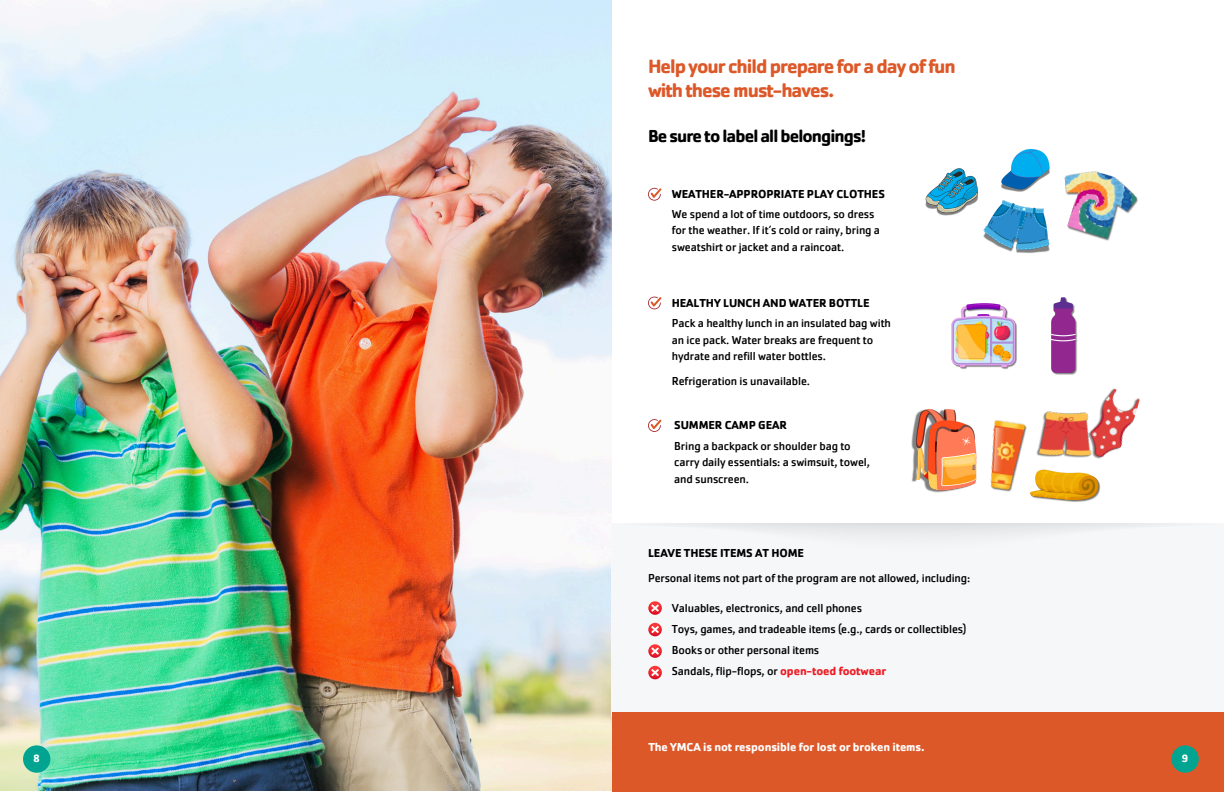
<style>
.page{position:relative;width:1224px;height:792px;background:#fff}
.page>*{position:absolute;margin:0;border:0;box-sizing:border-box;transform-origin:0 0}
.t1{font:700 20px/24px "Cachet Pro";letter-spacing:-.05em;color:#dd5828}
.t2{font:700 18px "Cachet Pro";letter-spacing:-.05em;color:#000}
.t3{font:12px/16.5px "Cachet Pro";letter-spacing:-.01em;color:#000}
.t4{font:700 12px "Cachet Pro";letter-spacing:-.01em;color:#000}
.t5{font:700 12px "Cachet Pro";letter-spacing:-.01em;color:#fff}
.t6{font:700 11px "Cachet Pro";color:#fff}
.s1{font-weight:700;color:#ed1c24}
</style>
<div class="page">
<img style="left:0;top:0;width:612px;height:791px">
<svg style="left:648px;top:188px;width:13px;height:13px"></svg>
<svg style="left:648px;top:297px;width:13px;height:12px"></svg>
<svg style="left:648px;top:419px;width:13px;height:13px"></svg>
<img style="left:911px;top:409px;width:66px;height:84px">
<img style="left:990px;top:419px;width:37px;height:73px">
<img style="left:952px;top:303px;width:65px;height:66px">
<img style="left:1051px;top:297px;width:27px;height:74px">
<img style="left:1001px;top:150px;width:49px;height:42px">
<img style="left:925px;top:169px;width:53px;height:47px">
<img style="left:983px;top:201px;width:67px;height:52px">
<img style="left:1064px;top:171px;width:74px;height:70px">
<img style="left:1036px;top:371px;width:104px;height:88px">
<img style="left:1030px;top:469px;width:71px;height:33px">
<div style="left:612px;top:523px;width:612px;height:194px;background:#f6f7f9"></div>
<div style="left:612px;top:713px;width:612px;height:79px;background:#dd5828"></div>
<svg style="left:648px;top:601px;width:14px;height:14px"></svg>
<svg style="left:651px;top:604px;width:8px;height:8px"></svg>
<svg style="left:648px;top:623px;width:14px;height:13px"></svg>
<svg style="left:651px;top:626px;width:8px;height:7px"></svg>
<svg style="left:648px;top:644px;width:14px;height:14px"></svg>
<svg style="left:651px;top:647px;width:8px;height:8px"></svg>
<svg style="left:648px;top:666px;width:14px;height:13px"></svg>
<svg style="left:651px;top:669px;width:8px;height:7px"></svg>
<div style="left:23px;top:745px;width:27px;height:28px;background:#01a490;border-radius:50%"></div>
<div style="left:1171px;top:745px;width:28px;height:28px;background:#01a490;border-radius:50%"></div>
<p class="t1" style="left:648px;top:54px;width:309px">Help your child prepare for a day of fun with these must-haves.</p>
<p class="t2" style="left:648px;top:124px;width:219px">Be sure to label all belongings!</p>
<h1 class="t4" style="left:672px;top:186px;width:215px">WEATHER-APPROPRIATE PLAY CLOTHES</h1>
<p class="t3" style="left:672px;top:206px;width:210px">We spend a lot of time outdoors, so dress for the weather. If it’s cold or rainy, bring a sweatshirt or jacket and a raincoat.</p>
<p class="t4" style="left:672px;top:296px;width:199px">HEALTHY LUNCH AND WATER BOTTLE</p>
<h2 class="t3" style="left:672px;top:315px;width:221px">Pack a healthy lunch in an insulated bag with an ice pack. Water breaks are frequent to hydrate and refill water bottles.</h2>
<p class="t3" style="left:672px;top:372px;width:140px">Refrigeration is unavailable.</p>
<p class="t4" style="left:674px;top:418px;width:114px">SUMMER CAMP GEAR</p>
<h1 class="t3" style="left:674px;top:437px;width:197px">Bring a backpack or shoulder bag to carry daily essentials: a swimsuit, towel, and sunscreen.</h1>
<p class="t4" style="left:648px;top:545px;width:158px">LEAVE THESE ITEMS AT HOME</p>
<p class="t3" style="left:648px;top:569px;width:324px">Personal items not part of the program are not allowed, including:</p>
<p class="t3" style="left:672px;top:600px;width:192px">Valuables, electronics, and cell phones</p>
<p class="t3" style="left:672px;top:621px;width:296px">Toys, games, and tradeable items (e.g., cards or collectibles)</p>
<h2 class="t3" style="left:672px;top:642px;width:149px">Books or other personal items</h2>
<p class="t3" style="left:672px;top:663px;width:216px">Sandals, flip-flops, or <span class="s1">open-toed footwear</span></p>
<h2 class="t5" style="left:648px;top:739px;width:278px">The YMCA is not responsible for lost or broken items.</h2>
<p class="t6" style="left:34px;top:751px;width:8px">8</p>
<p class="t6" style="left:1182px;top:751px;width:8px">9</p>
</div>
